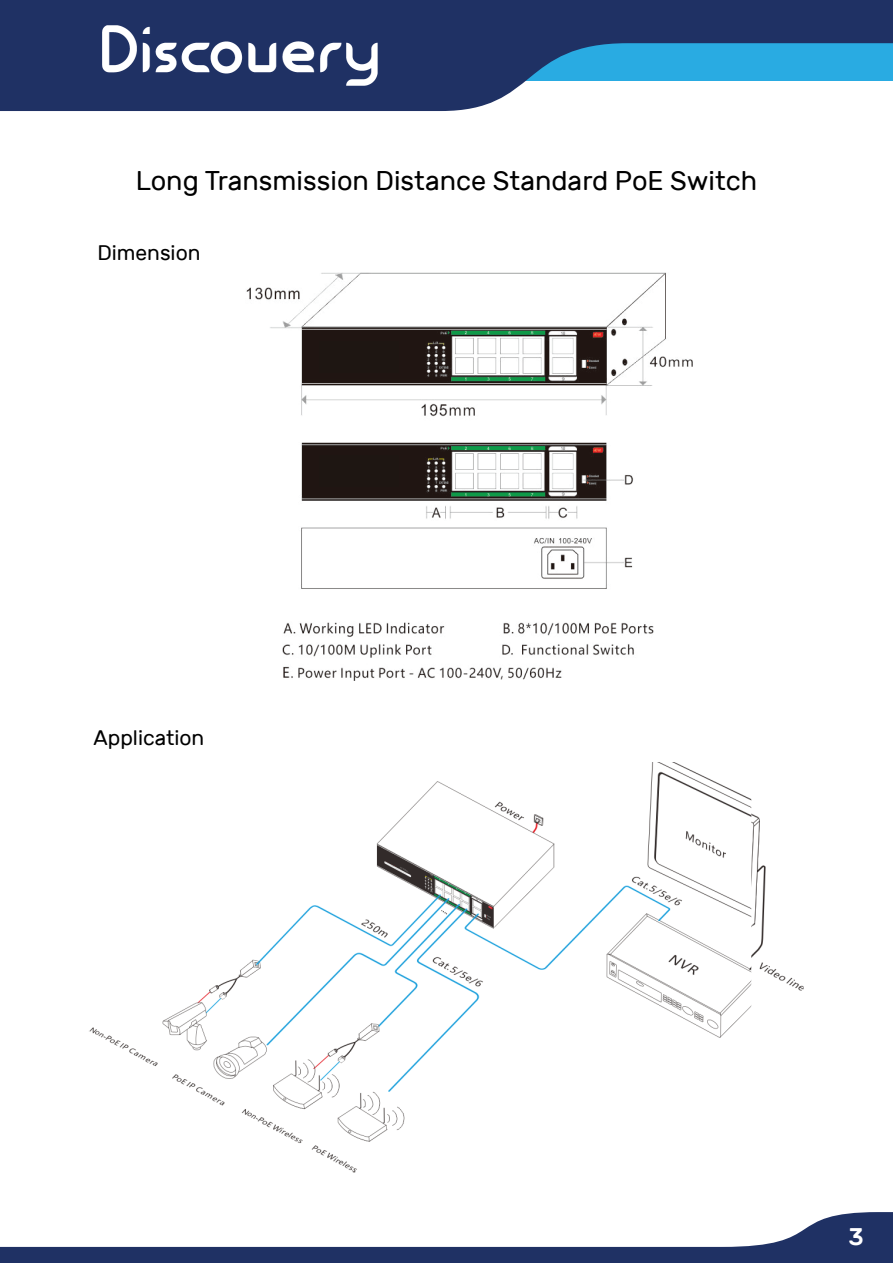
<style>
.page{position:relative;width:893px;height:1263px;background:#fff}
.page>*{position:absolute;margin:0;border:0;box-sizing:border-box;transform-origin:0 0}
.t1{font:27px "Rubik";color:#000}
.t2{font:500 24px "Rubik";color:#fff}
.t3{font:21px "Rubik";color:#000}
</style>
<div class="page">
<img style="left:246px;top:272px;width:446px;height:409px">
<img style="left:89px;top:762px;width:662px;height:411px">
<img style="left:751px;top:799px;width:52px;height:207px">
<svg style="left:0;top:0;width:893px;height:111px;background:#40618d"></svg>
<svg style="left:0;top:1212px;width:893px;height:51px"></svg>
<img style="left:102px;top:25px;width:276px;height:60px">
<div style="left:319px;top:341px;width:80px;height:31px;background:#1e1612"></div>
<div style="left:319px;top:455px;width:80px;height:32px;background:#1e1612"></div>
<svg style="left:329px;top:769px;width:77px;height:53px"></svg>
<svg style="left:382px;top:853px;width:21px;height:14px"></svg>
<p class="t1" style="left:136px;top:166px;width:623px">Long Transmission Distance Standard PoE Switch</p>
<p class="t3" style="left:97px;top:241px;width:105px">Dimension</p>
<p class="t3" style="left:94px;top:726px;width:112px">Application</p>
<p class="t2" style="left:848px;top:1223px;width:17px">3</p>
</div>
